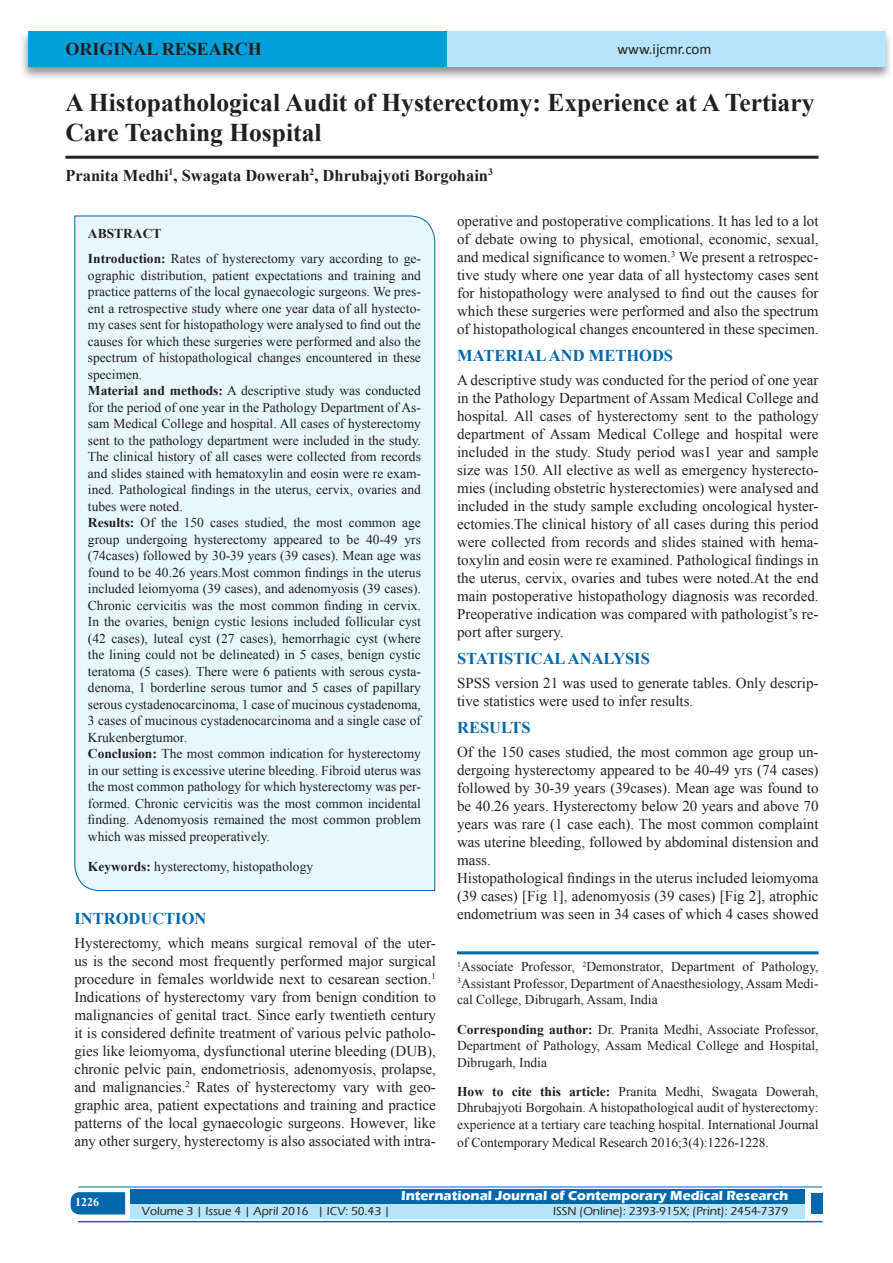
<style>
.page{position:relative;width:893px;height:1263px;background:#fff}
.page>*{position:absolute;margin:0;border:0;box-sizing:border-box;transform-origin:0 0}
.A_Title_New{font:700 25.5px/30px "Times New Roman";color:#231f20}
.AT_new{font:700 18px "Times New Roman";color:#231f20}
.t1{font:700 16.5px "Times New Roman";color:#0067aa}
.AU-New{font:700 16.5px "Times New Roman";color:#231f20}
.TX_New{font:15px/18px "Times New Roman";color:#231f20;text-align:justify}
.t2{font:15px "Calibri";color:#231f20}
.HTC_new{font:13.5px/16.5px "Times New Roman";color:#231f20}
.Affi_New{font:13.5px/16.5px "Times New Roman";color:#231f20;text-align:justify}
.Corresponding{font:13.5px/16.5px "Times New Roman";color:#231f20;text-align:justify}
.t3{font:700 13.5px "Eras ITC";color:#fff}
.t4{font:500 12px "Eras ITC";color:#231f20}
.t5{font:700 12px "Times New Roman";color:#fff}
.s1{font-weight:700}
</style>
<div class="page">
<div style="left:19px;top:29px;width:874px;height:52px;background:#231f20;opacity:.5"></div>
<div style="left:28px;top:31px;width:857px;height:35px;background:#b6e4f9"></div>
<div style="left:28px;top:31px;width:418px;height:35px;background:#009fda"></div>
<svg style="left:71px;top:1192px;width:54px;height:22px"></svg>
<div style="left:130px;top:1189px;width:674px;height:15px;background:#0067aa"></div>
<div style="left:130px;top:1204px;width:674px;height:15px;background:#b6e4f9"></div>
<hr style="left:78px;top:1186px;width:744px;height:1px;background:#0067aa">
<hr style="left:78px;top:1221px;width:744px;height:1px;background:#0067aa">
<div style="left:811px;top:1193px;width:11px;height:21px;background:#0067aa"></div>
<hr style="left:65px;top:156px;width:754px;height:3px;background:#231f20">
<div style="left:74px;top:215px;width:361px;height:676px;background:#e8f6fd"></div>
<hr style="left:457px;top:951px;width:362px;height:3px;background:#0067aa">
<p class="AT_new" style="left:65px;top:36px;width:198px">ORIGINAL RESEARCH</p>
<p class="t2" style="left:617px;top:40px;width:96px">www.ijcmr.com</p>
<p class="A_Title_New" style="left:65px;top:87px;width:750px">A Histopathological Audit of Hysterectomy: Experience at A Tertiary<br>Care Teaching Hospital</p>
<p class="AU-New" style="left:65px;top:164px;width:429px">Pranita Medhi<sup>1</sup>, Swagata Dowerah<sup>2</sup>, Dhrubajyoti Borgohain<sup>3</sup></p>
<p class="HTC_new" style="left:88px;top:221px;width:335px;line-height:25px"><span class="s1">ABSTRACT<br>Introduction:</span> Rates of hysterectomy vary according to ge-</p>
<p class="HTC_new" style="left:88px;top:267px;width:335px">ographic distribution, patient expectations and training and practice patterns of the local gynaecologic surgeons. We pres&shy;ent a retrospective study where one year data of all hystecto&shy;my cases sent for histopathology were analysed to find out the causes for which these surgeries were performed and also the spectrum of histopathological changes encountered in these specimen.<br><span class="s1">Material and methods:</span> A descriptive study was conducted for the period of one year in the Pathology Department of As&shy;sam Medical College and hospital. All cases of hysterectomy sent to the pathology department were included in the study.<br>The clinical history of all cases were collected from records and slides stained with hematoxylin and eosin were re exam&shy;ined. Pathological findings in the uterus, cervix, ovaries and tubes were noted.<br><span class="s1">Results:</span> Of the 150 cases studied, the most common age group undergoing hysterectomy appeared to be 40-49 yrs (74cases) followed by 30-39 years (39 cases). Mean age was found to be 40.26 years.Most common findings in the uterus included leiomyoma (39 cases), and adenomyosis (39 cases).<br>Chronic cervicitis was the most common finding in cervix.<br>In the ovaries, benign cystic lesions included follicular cyst (42 cases), luteal cyst (27 cases), hemorrhagic cyst (where the lining could not be delineated) in 5 cases, benign cystic teratoma (5 cases). There were 6 patients with serous cysta&shy;denoma, 1 borderline serous tumor and 5 cases of papillary serous cystadenocarcinoma, 1 case of mucinous cystadenoma, 3 cases of mucinous cystadenocarcinoma and a single case of Krukenbergtumor.<br><span class="s1">Conclusion:</span> The most common indication for hysterectomy in our setting is excessive uterine bleeding. Fibroid uterus was the most common pathology for which hysterectomy was per&shy;formed. Chronic cervicitis was the most common incidental finding. Adenomyosis remained the most common problem which was missed preoperatively.</p>
<p class="HTC_new" style="left:88px;top:858px;width:227px"><span class="s1">Keywords:</span> hysterectomy, histopathology</p>
<h1 class="t1" style="left:74px;top:907px;width:133px">INTRODUCTION</h1>
<p class="TX_New" style="left:74px;top:934px;width:363px">Hysterectomy, which means surgical removal of the uter&shy;us is the second most frequently performed major surgical procedure in females worldwide next to cesarean section.<sup>1<br></sup>Indications of hysterectomy vary from benign condition to malignancies of genital tract. Since early twentieth century it is considered definite treatment of various pelvic patholo&shy;gies like leiomyoma, dysfunctional uterine bleeding (DUB), chronic pelvic pain, endometriosis, adenomyosis, prolapse, and malignancies.<sup>2</sup> Rates of hysterectomy vary with geo&shy;graphic area, patient expectations and training and practice patterns of the local gynaecologic surgeons. However, like any other surgery, hysterectomy is also associated with intra-</p>
<p class="TX_New" style="left:457px;top:212px;width:363px">operative and postoperative complications. It has led to a lot of debate owing to physical, emotional, economic, sexual, and medical significance to women.<sup>3</sup> We present a retrospec&shy;tive study where one year data of all hystectomy cases sent for histopathology were analysed to find out the causes for which these surgeries were performed and also the spectrum of histopathological changes encountered in these specimen.</p>
<h1 class="t1" style="left:457px;top:344px;width:218px">MATERIAL AND METHODS</h1>
<p class="TX_New" style="left:457px;top:371px;width:363px">A descriptive study was conducted for the period of one year in the Pathology Department of Assam Medical College and hospital. All cases of hysterectomy sent to the pathology department of Assam Medical College and hospital were included in the study. Study period was1 year and sample size was 150. All elective as well as emergency hysterecto&shy;mies (including obstetric hysterectomies) were analysed and included in the study sample excluding oncological hyster&shy;ectomies.The clinical history of all cases during this period were collected from records and slides stained with hema&shy;toxylin and eosin were re examined. Pathological findings in the uterus, cervix, ovaries and tubes were noted.At the end main postoperative histopathology diagnosis was recorded.<br>Preoperative indication was compared with pathologist’s re&shy;port after surgery.</p>
<h1 class="t1" style="left:457px;top:647px;width:194px">STATISTICAL ANALYSIS</h1>
<p class="TX_New" style="left:457px;top:674px;width:363px">SPSS version 21 was used to generate tables. Only descrip&shy;tive statistics were used to infer results.</p>
<h1 class="t1" style="left:457px;top:716px;width:75px">RESULTS</h1>
<p class="TX_New" style="left:457px;top:743px;width:363px">Of the 150 cases studied, the most common age group un&shy;dergoing hysterectomy appeared to be 40-49 yrs (74 cases) followed by 30-39 years (39cases). Mean age was found to be 40.26 years. Hysterectomy below 20 years and above 70 years was rare (1 case each). The most common complaint was uterine bleeding, followed by abdominal distension and mass.</p>
<p class="TX_New" style="left:457px;top:869px;width:363px">Histopathological findings in the uterus included leiomyoma (39 cases) [Fig 1], adenomyosis (39 cases) [Fig 2], atrophic endometrium was seen in 34 cases of which 4 cases showed</p>
<p class="Affi_New" style="left:457px;top:958px;width:363px"><sup>1</sup>Associate Professor, <sup>2</sup>Demonstrator, Department of Pathology, <sup>3</sup>Assistant Professor, Department of Anaesthesiology, Assam Medi&shy;cal College, Dibrugarh, Assam, India</p>
<p class="Corresponding" style="left:457px;top:1021px;width:363px"><span class="s1">Corresponding author:</span> Dr. Pranita Medhi, Associate Professor, Department of Pathology, Assam Medical College and Hospital, Dibrugarh, India</p>
<p class="HTC_new" style="left:457px;top:1083px;width:363px;text-align:justify"><span class="s1">How to cite this article:</span> Pranita Medhi, Swagata Dowerah, Dhrubajyoti Borgohain. A histopathological audit of hysterectomy: experience at a tertiary care teaching hospital. International Journal</p>
<p class="HTC_new" style="left:457px;top:1134px;width:313px">of Contemporary Medical Research 2016;3(4):1226-1228.</p>
<h4 class="t5" style="left:75px;top:1194px;width:26px">1226</h4>
<p class="t3" style="left:401px;top:1188px;width:389px">International Journal of Contemporary Medical Research</p>
<p class="t4" style="left:142px;top:1204px;width:250px">Volume 3 | Issue 4 | April 2016 | ICV: 50.43 |</p>
<p class="t4" style="left:553px;top:1204px;width:237px">ISSN (Online): 2393-915X; (Print): 2454-7379</p>
</div>
